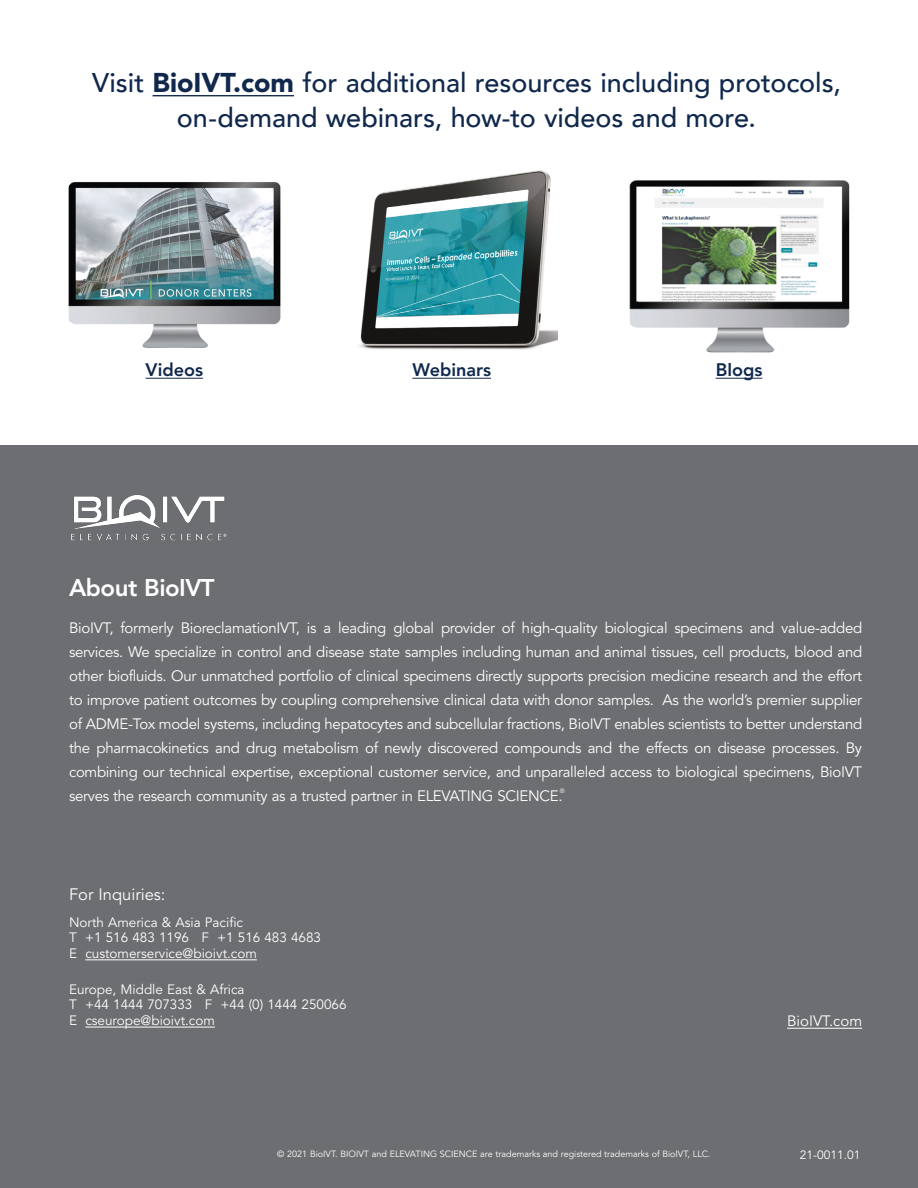
<style>
.page{position:relative;width:918px;height:1188px;background:#fff}
.page>*{position:absolute;margin:0;border:0;box-sizing:border-box;transform-origin:0 0}
.t1{font:500 27px/34.5px "Avenir";color:#10284c;text-align:center}
.t2{font:800 24px "Avenir LT Std";letter-spacing:-.02em;color:#fff}
.t3{font:800 18px "Avenir LT Std";color:#10284c}
.t4{font:16.5px "Avenir LT Std";color:#fff}
.t5{font:15px/24px "Avenir LT Std";letter-spacing:-.02em;color:#fff;text-align:justify}
.t6{font:15px "Avenir LT Std";color:#fff}
.t7{font:13.5px/15.6px "Avenir LT Std";color:#fff}
.t8{font:12px "Avenir LT Std";color:#fff}
.t9{font:9px "Avenir LT Std";color:#fff}
.t10{font:6.15px "Avenir LT Std";color:#fff}
.s1{font-family:"Avenir LT Std";font-weight:900}
</style>
<div class="page">
<hr style="left:153px;top:95px;width:141px;height:1px;background:#10284c">
<hr style="left:412px;top:378px;width:79px;height:1px;background:#10284c">
<img style="left:359px;top:171px;width:198px;height:178px">
<hr style="left:146px;top:378px;width:57px;height:1px;background:#10284c">
<hr style="left:716px;top:378px;width:46px;height:1px;background:#10284c">
<img style="left:68px;top:182px;width:213px;height:166px">
<img style="left:629px;top:180px;width:221px;height:173px">
<div style="left:0;top:446px;width:918px;height:742px;background:#6d6e71"></div>
<hr style="left:787px;top:1028px;width:75px;height:1px;background:#fff">
<hr style="left:85px;top:960px;width:172px;height:1px;background:#fff">
<hr style="left:85px;top:1027px;width:130px;height:1px;background:#fff">
<img style="left:71px;top:495px;width:156px;height:46px">
<h1 class="t1" style="left:92px;top:64px;width:750px">Visit <span class="s1">BioIVT.com</span> for additional resources including protocols, on-demand webinars, how-to videos and more.</h1>
<p class="t3" style="left:146px;top:359px;width:59px">Videos</p>
<p class="t3" style="left:412px;top:359px;width:80px">Webinars</p>
<p class="t3" style="left:716px;top:359px;width:48px">Blogs</p>
<h2 class="t2" style="left:69px;top:573px;width:147px">About BioIVT</h2>
<p class="t5" style="left:69px;top:616px;width:795px">BioIVT, formerly BioreclamationIVT, is a leading global provider of high-quality biological specimens and value-added services. We specialize in control and disease state samples including human and animal tissues, cell products, blood and other biofluids. Our unmatched portfolio of clinical specimens directly supports precision medicine research and the effort to improve patient outcomes by coupling comprehensive clinical data with donor samples. As the world’s premier supplier of ADME-Tox model systems, including hepatocytes and subcellular fractions, BioIVT enables scientists to better understand the pharmacokinetics and drug metabolism of newly discovered compounds and the effects on disease processes. By combining our technical expertise, exceptional customer service, and unparalleled access to biological specimens, BioIVT serves the research community as a trusted partner in ELEVATING SCIENCE.</p>
<p class="t10" style="left:560px;top:787px;width:6px">®</p>
<p class="t4" style="left:69px;top:885px;width:98px">For Inquiries:</p>
<p class="t7" style="left:69px;top:915px;width:254px">North America &amp; Asia Pacific<br>T +1 516 483 1196 F +1 516 483 4683<br>E customerservice@bioivt.com</p>
<p class="t7" style="left:69px;top:982px;width:279px">Europe, Middle East &amp; Africa<br>T +44 1444 707333 F +44 (0) 1444 250066<br>E cseurope@bioivt.com</p>
<p class="t6" style="left:787px;top:1013px;width:77px">BioIVT.com</p>
<p class="t9" style="left:277px;top:1149px;width:435px">© 2021 BioIVT. BIOIVT and ELEVATING SCIENCE are trademarks and registered trademarks of BioIVT, LLC.</p>
<p class="t8" style="left:800px;top:1148px;width:62px">21-0011.01</p>
</div>
